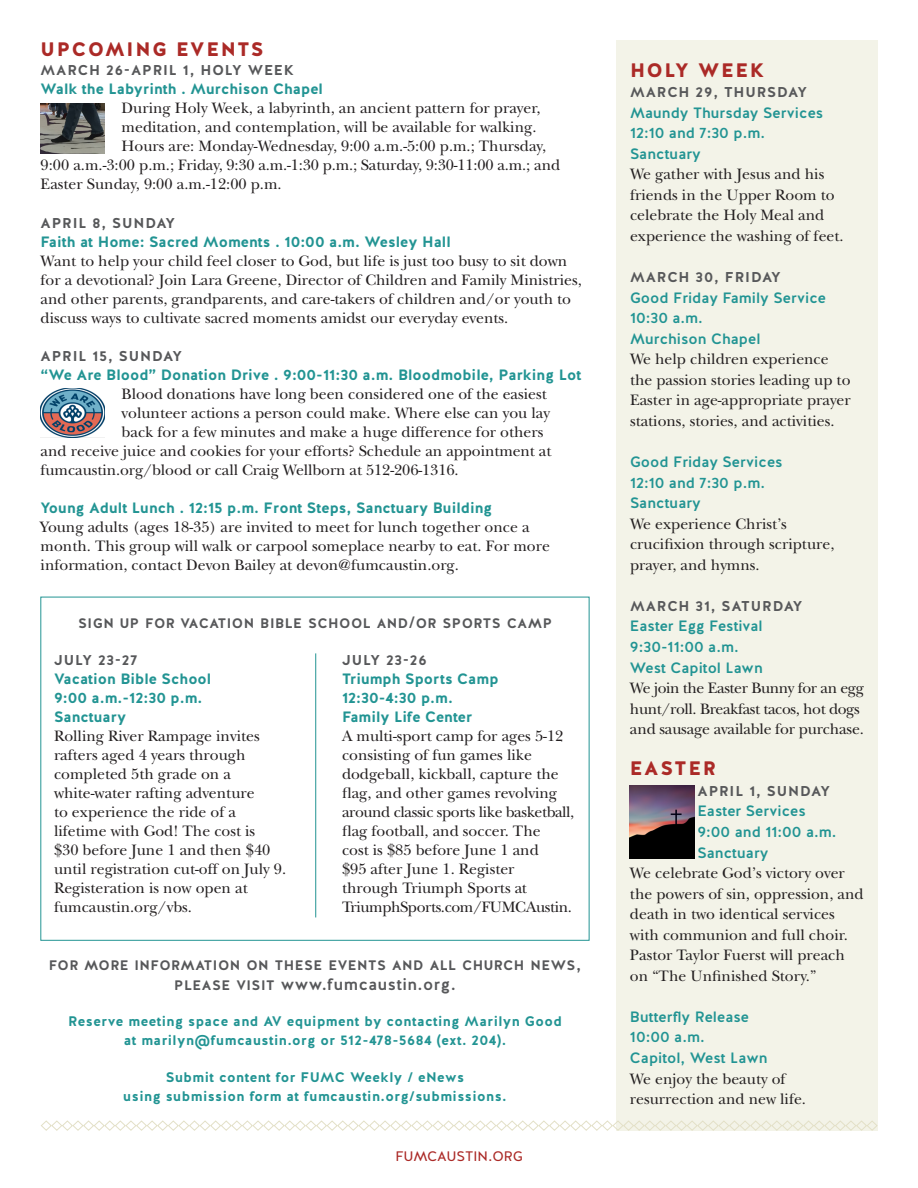
<style>
.page{position:relative;width:918px;height:1188px;background:#fff}
.page>*{position:absolute;margin:0;border:0;box-sizing:border-box;transform-origin:0 0}
.subhead_-_red{font:900 19.5px "Halis R";letter-spacing:.09em;color:#ab2a27}
.body_9_5_12{font:900 19.5px "Halis R";letter-spacing:.09em;color:#ab2a27}
.body_9_5_12-2{font:16.5px/19px "Halis R S Medium";letter-spacing:.03em;color:#57585a;text-align:center}
.t1{font:16.5px "Halis R S Book";color:#ab2a27}
.body_9_5_12-3{font:15.75px/20.5px "New Baskerville Std";color:#231f20}
.subhead_-_red-2{font:15.75px/19px "New Baskerville Std";color:#231f20}
.body_9_5_12-4{font:15.75px "New Baskerville Std";letter-spacing:-.025em;color:#231f20}
.subhead_-_red-3{font:15.75px "New Baskerville Std";letter-spacing:-.025em;color:#231f20}
.body_9_5_12-5{font:500 15px/20.5px "Halis R";color:#229493}
.body_9_5_12-6{font:700 15px "Halis R";color:#229493}
.subhead_-_red-4{font:700 15px "Halis R";color:#229493}
.body_9_5_12-7{font:700 14.25px "Halis R";letter-spacing:.06em;color:#57585a}
.subhead_gray{font:700 14.25px "Halis R";letter-spacing:.06em;color:#57585a}
.subhead_-_red-5{font:700 14.25px "Halis R";letter-spacing:.06em;color:#57585a}
.t2{font:700 13.8px "Halis R";letter-spacing:.03em;color:#229493}
.s1{font-family:"Halis R";font-weight:500}
</style>
<div class="page">
<img style="left:40px;top:103px;width:65px;height:50px">
<div style="left:616px;top:40px;width:262px;height:1091px;background:#f3f3e8"></div>
<svg style="left:41px;top:1120px;width:837px;height:11px"></svg>
<hr style="left:315px;top:653px;width:1px;height:264px;background:#229493">
<img style="left:40px;top:388px;width:65px;height:49px">
<img style="left:630px;top:786px;width:64px;height:73px">
<p class="subhead_-_red" style="left:41px;top:37px;width:225px">UPCOMING EVENTS</p>
<p class="subhead_gray" style="left:41px;top:61px;width:255px">MARCH 26-APRIL 1, HOLY WEEK</p>
<p class="body_9_5_12-6" style="left:41px;top:79px;width:284px">Walk the Labyrinth . Murchison Chapel</p>
<p class="body_9_5_12-3" style="left:122px;top:98px;width:420px">During Holy Week, a labyrinth, an ancient pattern for prayer,</p>
<p class="body_9_5_12-3" style="left:122px;top:118px;width:426px;line-height:19px">meditation, and contemplation, will be available for walking.<br>Hours are: Monday-Wednesday, 9:00 a.m.-5:00 p.m.; Thursday,</p>
<p class="body_9_5_12-3" style="left:41px;top:156px;width:521px;line-height:19px">9:00 a.m.-3:00 p.m.; Friday, 9:30 a.m.-1:30 p.m.; Saturday, 9:30-11:00 a.m.; and<br>Easter Sunday, 9:00 a.m.-12:00 p.m.</p>
<p class="subhead_gray" style="left:41px;top:213px;width:136px">APRIL 8, SUNDAY</p>
<p class="body_9_5_12-6" style="left:41px;top:232px;width:412px">Faith at Home: Sacred Moments . 10:00 a.m. Wesley Hall</p>
<p class="body_9_5_12-3" style="left:41px;top:251px;width:543px;line-height:19px">Want to help your child feel closer to God, but life is just too busy to sit down for a devotional? Join Lara Greene, Director of Children and Family Ministries, and other parents, grandparents, and care-takers of children and/or youth to discuss ways to cultivate sacred moments amidst our everyday events.</p>
<p class="subhead_gray" style="left:41px;top:347px;width:143px">APRIL 15, SUNDAY</p>
<p class="body_9_5_12-6" style="left:41px;top:365px;width:542px">“We Are Blood” Donation Drive . 9:00-11:30 a.m. Bloodmobile, Parking Lot</p>
<p class="body_9_5_12-3" style="left:122px;top:384px;width:430px;line-height:19px">Blood donations have long been considered one of the easiest volunteer actions a person could make. Where else can you lay back for a few minutes and make a huge difference for others</p>
<p class="body_9_5_12-3" style="left:41px;top:442px;width:512px;line-height:19px">and receive juice and cookies for your efforts? Schedule an appointment at fumcaustin.org/blood or call Craig Wellborn at 512-206-1316.</p>
<p class="body_9_5_12-6" style="left:41px;top:498px;width:453px">Young Adult Lunch . 12:15 p.m. Front Steps, Sanctuary Building</p>
<p class="body_9_5_12-3" style="left:41px;top:518px;width:511px;line-height:19px">Young adults (ages 18-35) are invited to meet for lunch together once a month. This group will walk or carpool someplace nearby to eat. For more information, contact Devon Bailey at devon@fumcaustin.org.</p>
<p class="body_9_5_12-2" style="left:78px;top:613px;width:476px">SIGN UP FOR VACATION BIBLE SCHOOL AND/OR SPORTS CAMP</p>
<p class="subhead_-_red-5" style="left:54px;top:651px;width:85px">JULY 23-27</p>
<p class="subhead_-_red-4" style="left:54px;top:669px;width:159px">Vacation Bible School</p>
<p class="subhead_-_red-4" style="left:54px;top:688px;width:150px">9:00 a.m.-12:30 p.m.</p>
<p class="subhead_-_red-4" style="left:54px;top:707px;width:74px">Sanctuary</p>
<p class="subhead_-_red-2" style="left:54px;top:726px;width:234px">Rolling River Rampage invites rafters aged 4 years through completed 5th grade on a white-water rafting adventure<br>to experience the ride of a lifetime with God! The cost is<br>$30 before June 1 and then $40 until registration cut-off on July 9.<br>Registeration is now open at</p>
<p class="subhead_-_red-2" style="left:54px;top:898px;width:139px">fumcaustin.org/vbs.</p>
<p class="subhead_-_red-5" style="left:342px;top:651px;width:86px">JULY 23-26</p>
<p class="subhead_-_red-4" style="left:342px;top:669px;width:158px">Triumph Sports Camp</p>
<p class="subhead_-_red-4" style="left:342px;top:688px;width:112px">12:30-4:30 p.m.</p>
<p class="subhead_-_red-4" style="left:342px;top:707px;width:132px">Family Life Center</p>
<p class="subhead_-_red-2" style="left:342px;top:726px;width:223px">A multi-sport camp for ages 5-12 consisting of fun games like dodgeball, kickball, capture the flag, and other games revolving</p>
<p class="subhead_-_red-3" style="left:342px;top:803px;width:234px">around classic sports like basketball,</p>
<p class="subhead_-_red-2" style="left:342px;top:822px;width:200px">flag football, and soccer. The</p>
<p class="subhead_-_red-2" style="left:342px;top:841px;width:231px">cost is $85 before June 1 and<br>$95 after June 1. Register through Triumph Sports at<br>TriumphSports.com/FUMCAustin.</p>
<p class="body_9_5_12-2" style="left:49px;top:956px;width:534px">FOR MORE INFORMATION ON THESE EVENTS AND ALL CHURCH NEWS,<br>PLEASE VISIT <span class="s1">www.fumcaustin.org</span>.</p>
<p class="t2" style="left:68px;top:1012px;width:495px">Reserve meeting space and AV equipment by contacting Marilyn Good</p>
<p class="t2" style="left:124px;top:1031px;width:384px">at marilyn@fumcaustin.org or 512-478-5684 (ext. 204).</p>
<p class="t2" style="left:166px;top:1068px;width:300px">Submit content for FUMC Weekly / eNews</p>
<p class="t2" style="left:123px;top:1087px;width:385px">using submission form at fumcaustin.org/submissions.</p>
<p class="t1" style="left:395px;top:1145px;width:129px">fumcaustin.org</p>
<p class="subhead_-_red" style="left:630px;top:57px;width:136px">HOLY WEEK</p>
<p class="body_9_5_12-7" style="left:630px;top:83px;width:179px">MARCH 29, THURSDAY</p>
<p class="body_9_5_12-5" style="left:630px;top:103px;width:195px">Maundy Thursday Services</p>
<p class="body_9_5_12-5" style="left:630px;top:123px;width:137px">12:10 and 7:30 p.m.</p>
<p class="body_9_5_12-5" style="left:630px;top:144px;width:73px">Sanctuary</p>
<p class="body_9_5_12-3" style="left:630px;top:164px;width:215px">We gather with Jesus and his friends in the Upper Room to celebrate the Holy Meal and experience the washing of feet.</p>
<p class="body_9_5_12-7" style="left:630px;top:268px;width:152px">MARCH 30, FRIDAY</p>
<p class="body_9_5_12-5" style="left:630px;top:287px;width:198px">Good Friday Family Service</p>
<p class="body_9_5_12-5" style="left:630px;top:308px;width:74px">10:30 a.m.</p>
<p class="body_9_5_12-5" style="left:630px;top:329px;width:132px">Murchison Chapel</p>
<p class="body_9_5_12-3" style="left:630px;top:349px;width:222px">We help children experience the passion stories leading up to Easter in age-appropriate prayer stations, stories, and activities.</p>
<p class="body_9_5_12-5" style="left:630px;top:452px;width:154px">Good Friday Services</p>
<p class="body_9_5_12-5" style="left:630px;top:472px;width:137px">12:10 and 7:30 p.m.</p>
<p class="body_9_5_12-5" style="left:630px;top:493px;width:73px">Sanctuary</p>
<p class="body_9_5_12-3" style="left:630px;top:513px;width:206px">We experience Christ’s crucifixion through scripture, prayer, and hymns.</p>
<p class="body_9_5_12-7" style="left:630px;top:597px;width:174px">MARCH 31, SATURDAY</p>
<p class="body_9_5_12-5" style="left:630px;top:616px;width:134px">Easter Egg Festival</p>
<p class="body_9_5_12-5" style="left:630px;top:637px;width:110px">9:30-11:00 a.m.</p>
<p class="body_9_5_12-5" style="left:630px;top:657px;width:134px">West Capitol Lawn</p>
<p class="body_9_5_12-4" style="left:630px;top:679px;width:235px">We join the Easter Bunny for an egg</p>
<p class="body_9_5_12-4" style="left:630px;top:699px;width:231px">hunt/roll. Breakfast tacos, hot dogs</p>
<p class="body_9_5_12-3" style="left:630px;top:719px;width:235px">and sausage available for purchase.</p>
<p class="body_9_5_12" style="left:630px;top:756px;width:88px">EASTER</p>
<p class="body_9_5_12-7" style="left:697px;top:782px;width:134px">APRIL 1, SUNDAY</p>
<p class="body_9_5_12-5" style="left:697px;top:801px;width:110px">Easter Services</p>
<p class="body_9_5_12-5" style="left:697px;top:822px;width:140px">9:00 and 11:00 a.m.<br>Sanctuary</p>
<p class="body_9_5_12-3" style="left:630px;top:863px;width:235px">We celebrate God’s victory over the powers of sin, oppression, and death in two identical services with communion and full choir.<br>Pastor Taylor Fuerst will preach on “The Unfinished Story.”</p>
<p class="body_9_5_12-5" style="left:630px;top:1007px;width:121px">Butterfly Release</p>
<p class="body_9_5_12-5" style="left:630px;top:1027px;width:76px">10:00 a.m.</p>
<p class="body_9_5_12-5" style="left:630px;top:1048px;width:139px">Capitol, West Lawn</p>
<p class="body_9_5_12-3" style="left:630px;top:1068px;width:178px">We enjoy the beauty of resurrection and new life.</p>
</div>
